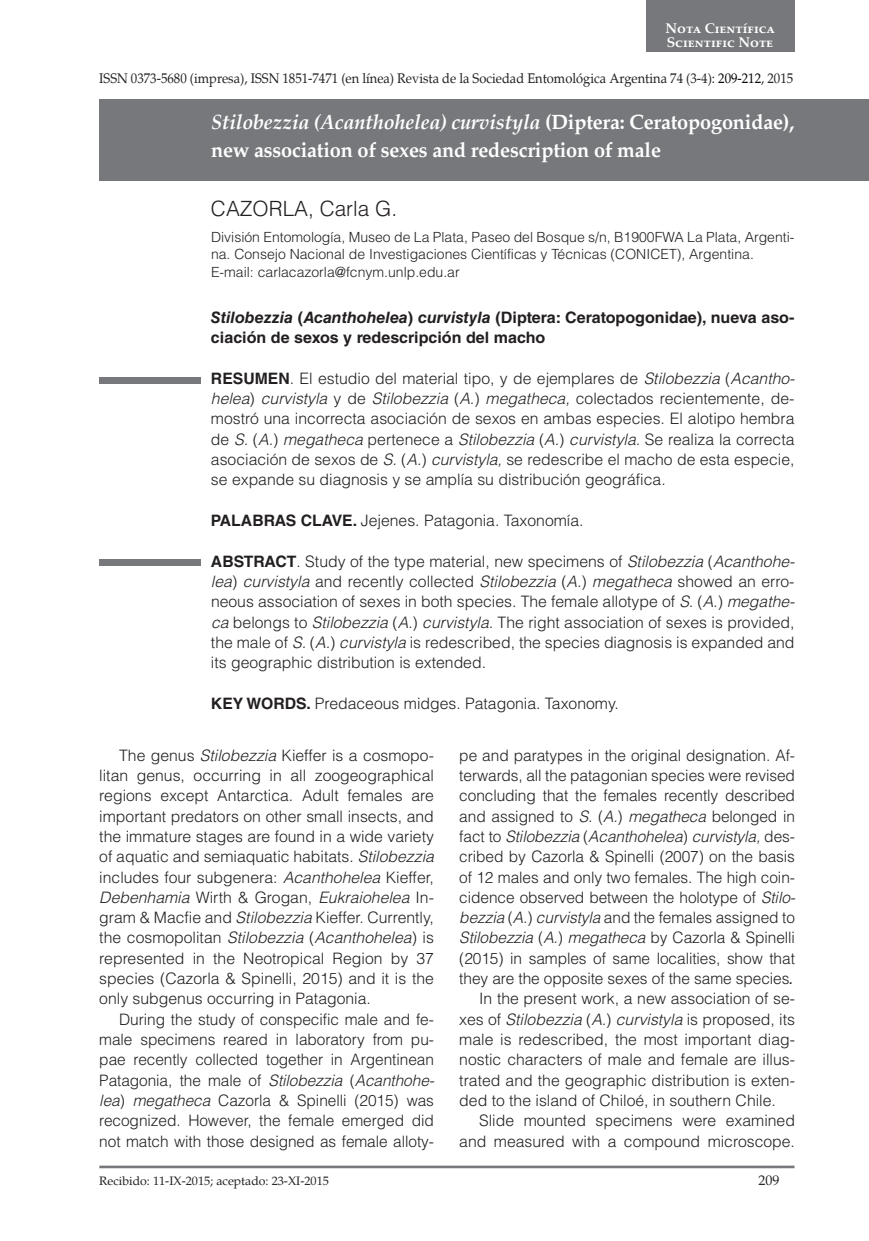
<style>
.page{position:relative;width:869px;height:1241px;background:#fff}
.page>*{position:absolute;margin:0;border:0;box-sizing:border-box;transform-origin:0 0}
.t1{font:700 21px/28px "Palatino";letter-spacing:-.01em;color:#fff;scale:.95 1}
.t2{font:300 21px "Helvetica LT Std";color:#231f20}
.t3{font:300 15.75px/20.3px "Helvetica LT Std";color:#231f20;text-align:justify}
.t4{font:italic 300 15.75px "Helvetica LT Std";letter-spacing:-.005em;color:#231f20}
.t5{font:700 15.75px/20.3px "Helvetica LT Std";color:#231f20}
.t6{font:300 14px/17.5px "Helvetica LT Std";color:#231f20}
.t7{font:14px "Palatino";color:#231f20;scale:.92 1}
.t8{font:700 14px/14px "Palatino Linotype";color:#fff}
.t9{font:14px "Palatino";color:#231f20}
.t10{font:12.25px "Palatino";color:#231f20}
.s1{color:#000002}
.s2{font-style:italic}
.s3{font-weight:700}
.s4{font-style:normal}
.s5{font-weight:400;font-style:italic}
</style>
<div class="page">
<hr style="left:99px;top:1165px;width:695px;height:2px;background:#76787b">
<div style="left:99px;top:99px;width:769px;height:81px;background:#76787b"></div>
<div style="left:99px;top:377px;width:102px;height:7px;background:#76787b"></div>
<div style="left:99px;top:558px;width:102px;height:7px;background:#76787b"></div>
<div style="left:645px;top:0;width:149px;height:52px;background:#76787b"></div>
<p class="t8" style="left:665px;top:21px;width:110px">Nota Científica<br>Scientific Note</p>
<p class="t7" style="left:99px;top:70px;width:755px">ISSN 0373-5680 (impresa), ISSN 1851-7471 (en línea) Revista de la Sociedad Entomológica Argentina 74 (3-4): <span class="s1">209-212</span>, 2015</p>
<h1 class="t1" style="left:211px;top:108px;width:615px"><span class="s2">Stilobezzia (Acanthohelea) curvistyla</span> (Diptera: Ceratopogonidae), new association of sexes and redescription of male</h1>
<h1 class="t2" style="left:211px;top:195px;width:188px">CAZORLA, Carla G.</h1>
<p class="t6" style="left:211px;top:227px;width:584px">División Entomología, Museo de La Plata, Paseo del Bosque s/n, B1900FWA La Plata, Argenti&shy;na. Consejo Nacional de Investigaciones Científicas y Técnicas (CONICET), Argentina.<br>E-mail: carlacazorla@fcnym.unlp.edu.ar</p>
<p class="t5" style="left:211px;top:307px;width:584px"><span class="s2">Stilobezzia</span> (<span class="s2">Acanthohelea</span>) <span class="s2">curvistyla</span> (Diptera: Ceratopogonidae), nueva aso&shy;ciación de sexos y redescripción del macho</p>
<p class="t3" style="left:211px;top:368px;width:585px"><span class="s3">RESUMEN</span>. El estudio del material tipo, y de ejemplares de <span class="s2">Stilobezzia</span> (<span class="s2">Acantho&shy;helea</span>) <span class="s2">curvistyla</span> y de <span class="s2">Stilobezzia</span> (<span class="s2">A.</span>) <span class="s2">megatheca,</span> colectados recientemente, de&shy;mostró una incorrecta asociación de sexos en ambas especies. El alotipo hembra de <span class="s2">S.</span> (<span class="s2">A.</span>) <span class="s2">megatheca</span> pertenece a <span class="s2">Stilobezzia</span> (<span class="s2">A.</span>) <span class="s2">curvistyla.</span> Se realiza la correcta asociación de sexos de <span class="s2">S.</span> (<span class="s2">A.</span>) <span class="s2">curvistyla,</span> se redescribe el macho de esta especie, se expande su diagnosis y se amplía su distribución geográfica.</p>
<p class="t3" style="left:211px;top:510px;width:374px"><span class="s3">PALABRAS CLAVE.</span> Jejenes. Patagonia. Taxonomía.</p>
<p class="t3" style="left:211px;top:550px;width:585px"><span class="s3">ABSTRACT</span>. Study of the type material, new specimens of <span class="s2">Stilobezzia</span> (<span class="s2">Acanthohe&shy;lea</span>) <span class="s2">curvistyla</span> and recently collected <span class="s2">Stilobezzia</span> (<span class="s2">A.</span>) <span class="s2">megatheca</span> showed an erro&shy;neous association of sexes in both species. The female allotype of <span class="s2">S.</span> (<span class="s2">A.</span>) <span class="s2">megathe&shy;ca</span> belongs to <span class="s2">Stilobezzia</span> (<span class="s2">A.</span>) <span class="s2">curvistyla.</span> The right association of sexes is provided, the male of <span class="s2">S.</span> (<span class="s2">A.</span>) <span class="s2">curvistyla</span> is redescribed, the species diagnosis is expanded and its geographic distribution is extended.</p>
<p class="t3" style="left:211px;top:692px;width:409px"><span class="s3">KEY WORDS.</span> Predaceous midges. Patagonia. Taxonomy.</p>
<p class="t3" style="left:99px;top:744px;width:336px;text-indent:20px">The genus <span class="s2">Stilobezzia</span> Kieffer is a cosmopo&shy;litan genus, occurring in all zoogeographical regions except Antarctica. Adult females are important predators on other small insects, and the immature stages are found in a wide variety of aquatic and semiaquatic habitats. <span class="s2">Stilobezzia </span>includes four subgenera: <span class="s2">Acanthohelea</span> Kieffer, <span class="s2">Debenhamia</span> Wirth &amp; Grogan, <span class="s2">Eukraiohelea</span> In&shy;gram &amp; Macfie and <span class="s2">Stilobezzia</span> Kieffer. Currently, the cosmopolitan <span class="s2">Stilobezzia</span> (<span class="s2">Acanthohelea</span>) is represented in the Neotropical Region by 37 species (Cazorla &amp; Spinelli, 2015) and it is the only subgenus occurring in Patagonia.</p>
<p class="t3" style="left:99px;top:1008px;width:336px;text-indent:20px">During the study of conspecific male and fe&shy;male specimens reared in laboratory from pu&shy;pae recently collected together in Argentinean Patagonia, the male of <span class="s2">Stilobezzia</span> (<span class="s2">Acanthohe&shy;lea</span>) <span class="s2">megatheca</span> Cazorla &amp; Spinelli (2015) was recognized. However, the female emerged did not match with those designed as female alloty-</p>
<p class="t3" style="left:459px;top:744px;width:337px">pe and paratypes in the original designation. Af-</p>
<p class="t3" style="left:459px;top:765px;width:337px">terwards, all the patagonian species were revised</p>
<p class="t3" style="left:459px;top:785px;width:337px">concluding that the females recently described</p>
<p class="t3" style="left:459px;top:805px;width:337px">and assigned to <span class="s2">S.</span> (<span class="s2">A.</span>) <span class="s2">megatheca</span> belonged in</p>
<p class="t4" style="left:459px;top:826px;width:337px"><span class="s4">fact to</span> Stilobezzia <span class="s4">(</span>Acanthohelea<span class="s4">)</span> curvistyla, <span class="s4">des-</span></p>
<p class="t3" style="left:459px;top:846px;width:337px">cribed by Cazorla &amp; Spinelli (2007) on the basis</p>
<p class="t3" style="left:459px;top:866px;width:337px">of 12 males and only two females. The high coin-</p>
<p class="t3" style="left:459px;top:886px;width:337px">cidence observed between the holotype of <span class="s2">Stilo-</span></p>
<p class="t3" style="left:459px;top:907px;width:337px"><span class="s2">bezzia</span> (<span class="s2">A.</span>) <span class="s2">curvistyla</span> and the females assigned to</p>
<p class="t4" style="left:459px;top:927px;width:337px">Stilobezzia <span class="s4">(</span>A.<span class="s4">)</span> megatheca <span class="s4">by Cazorla &amp; Spinelli</span></p>
<p class="t3" style="left:459px;top:947px;width:337px">(2015) in samples of same localities, show that</p>
<p class="t3" style="left:459px;top:968px;width:336px">they are the opposite sexes of the same species<span class="s5">.</span></p>
<p class="t3" style="left:479px;top:988px;width:317px">In the present work, a new association of se-</p>
<p class="t4" style="left:459px;top:1009px;width:337px"><span class="s4">xes of</span> Stilobezzia <span class="s4">(</span>A.<span class="s4">)</span> curvistyla <span class="s4">is proposed, its</span></p>
<p class="t3" style="left:459px;top:1028px;width:337px">male is redescribed, the most important diag-</p>
<p class="t3" style="left:459px;top:1049px;width:337px">nostic characters of male and female are illus-</p>
<p class="t3" style="left:459px;top:1069px;width:337px">trated and the geographic distribution is exten-</p>
<p class="t3" style="left:459px;top:1089px;width:318px">ded to the island of Chiloé, in southern Chile.</p>
<p class="t3" style="left:479px;top:1110px;width:317px">Slide mounted specimens were examined</p>
<p class="t3" style="left:459px;top:1130px;width:337px">and measured with a compound microscope.</p>
<p class="t10" style="left:99px;top:1173px;width:231px">Recibido: 11-IX-2015; aceptado: 23-XI-2015</p>
<p class="t9" style="left:758px;top:1171px;width:22px">209</p>
</div>
